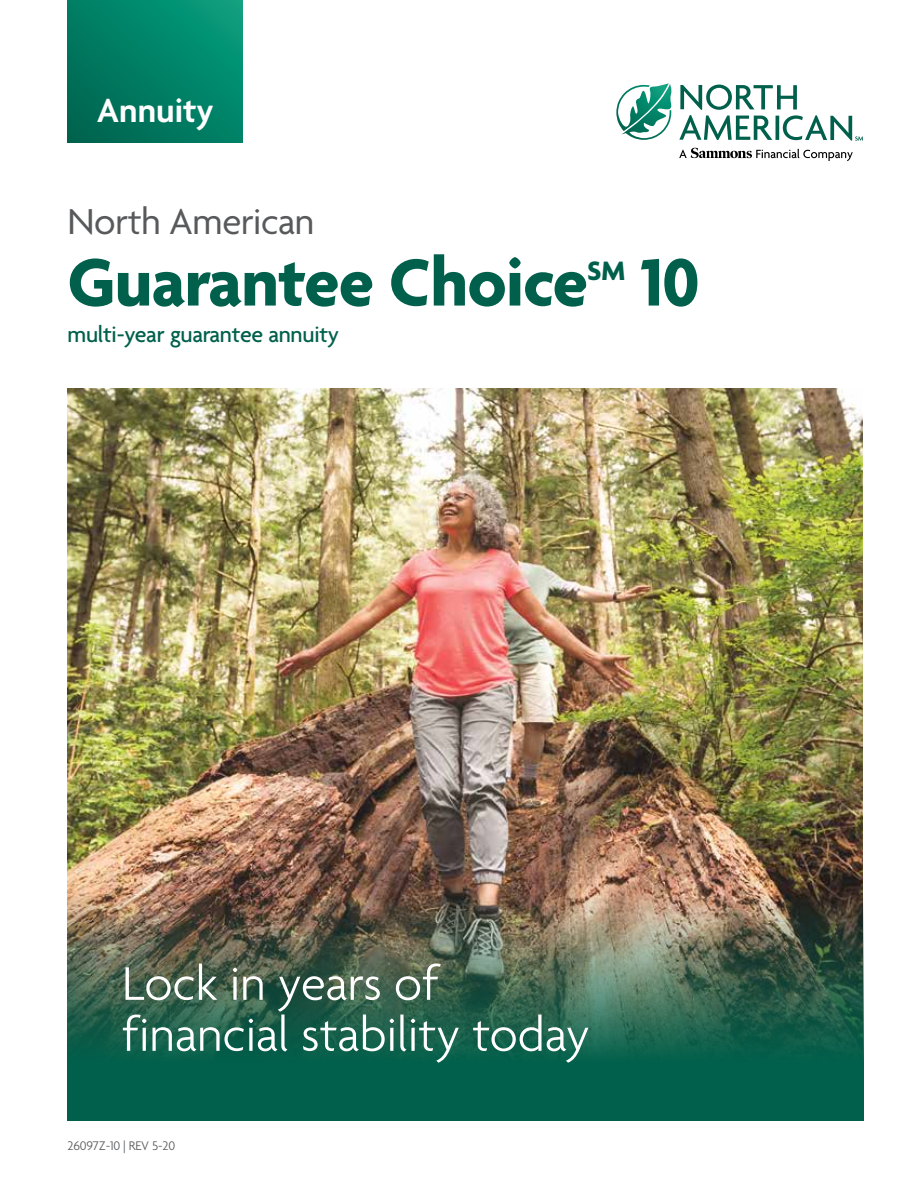
<style>
.page{position:relative;width:918px;height:1188px;background:#fff}
.page>*{position:absolute;margin:0;border:0;box-sizing:border-box;transform-origin:0 0}
.t1{font:700 72px "Agenda";letter-spacing:-.01em;color:#00604b}
.t2{font:300 51px/51px "Agenda";color:#fff}
.t3{font:39px "Agenda";letter-spacing:-.01em;color:#58595b}
.t4{font:600 36px "Agenda";color:#fff}
.t5{font:700 28.8px "Agenda";color:#00604b}
.t6{font:500 24px "Agenda";letter-spacing:-.01em;color:#00604b}
.t7{font:300 13.5px "Agenda";letter-spacing:-.01em;color:#58595b}
</style>
<div class="page">
<img style="left:68px;top:389px;width:794px;height:505px">
<svg style="left:68px;top:0;width:175px;height:142px;background:#008065"></svg>
<img style="left:68px;top:894px;width:796px;height:226px">
<svg style="left:616px;top:83px;width:56px;height:57px"></svg>
<svg style="left:679px;top:148px;width:174px;height:13px"></svg>
<svg style="left:679px;top:85px;width:184px;height:56px"></svg>
<p class="t4" style="left:97px;top:91px;width:118px">Annuity</p>
<p class="t3" style="left:68px;top:201px;width:248px">North American</p>
<h1 class="t1" style="left:68px;top:244px;width:522px">Guarantee Choice</h1>
<p class="t5" style="left:587px;top:256px;width:39px">SM</p>
<h1 class="t1" style="left:640px;top:244px;width:61px">10</h1>
<p class="t6" style="left:68px;top:322px;width:273px">multi-year guarantee annuity</p>
<p class="t2" style="left:122px;top:961px;width:469px">Lock in years of financial stability today</p>
<p class="t7" style="left:68px;top:1138px;width:109px">26097Z-10 | REV 5-20</p>
</div>
